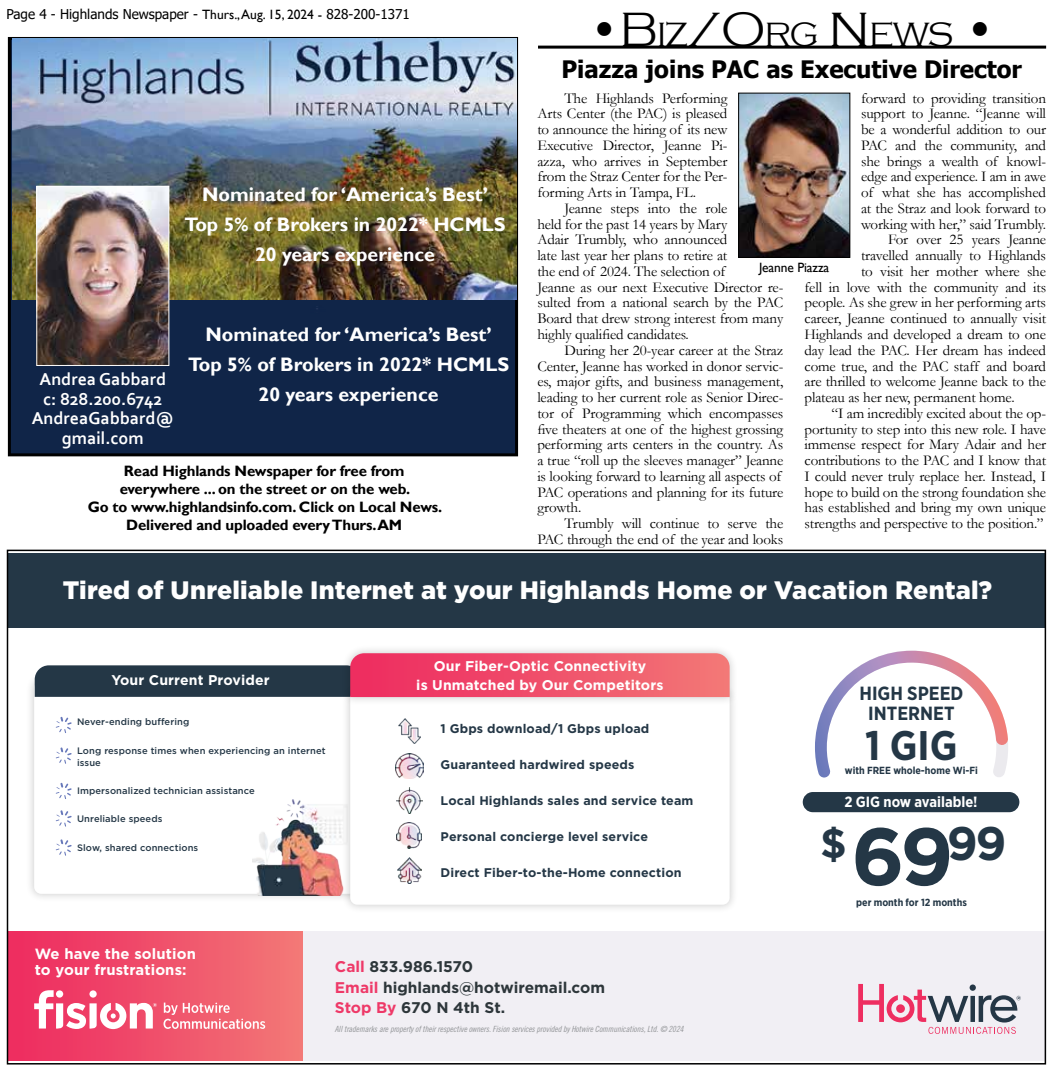
<style>
.page{position:relative;width:1053px;height:1069px;background:#fff}
.page>*{position:absolute;margin:0;border:0;box-sizing:border-box;transform-origin:0 0}
.t1{font:700 80.85px "Gotham";color:#243746}
.t2{font:700 41.25px "Gotham Narrow";color:#243746}
.t3{font:300 34.65px "Copperplate Gothic";letter-spacing:-.04em;color:#000}
.t4{font:900 25.2px "Gotham";letter-spacing:.005em;color:#fff}
.t5{font:700 24px "Tahoma";color:#000}
.t6{font:700 19.5px/30px "Gill Sans";color:#fff;text-align:center}
.t7{font:700 19.05px/19.6px "Gotham Narrow";color:#243746;text-align:center}
.t8{font:700 18px/19.5px "Corbel";color:#fff;text-align:center}
.t9{font:700 15.45px/20.1px "Gotham";color:#2d363a}
.t10{font:15px/15.8px "Garamond";letter-spacing:-.01em;color:#000}
.t11{font:700 15px/18px "Gill Sans";letter-spacing:-.01em;color:#000;text-align:center}
.t12{font:700 14.85px/16.2px "Gotham";letter-spacing:.01em;color:#fff}
.t13{font:700 14.85px "Gotham Narrow";color:#fff}
.t14{font:700 14.1px/18.8px "Gotham";letter-spacing:.01em;color:#fff;text-align:center}
.t15{font:13.5px "Tahoma";color:#000}
.t16{font:13.5px "Gill Sans";letter-spacing:-.01em;color:#000}
.t17{font:700 12.45px "Gotham";letter-spacing:.01em;color:#243746}
.t18{font:700 10.35px "Gotham Narrow";color:#243746}
.t19{font:500 9.45px/12.5px "Gotham";letter-spacing:.01em;color:#243746}
.t20{font:8.55px "Trade Gothic LT Std Cn 18 Obl";letter-spacing:-.01em;color:#939598}
.s1{font-family:"Gill Sans"}
.s2{font-size:49.5px}
.s3{color:#ee3968}
</style>
<div class="page">
<div style="left:12px;top:41px;width:502px;height:411px;background:#102548"></div>
<div style="left:8px;top:37px;width:510px;height:419px;border:3px solid #000"></div>
<img style="left:13px;top:38px;width:504px;height:261px">
<img style="left:38px;top:188px;width:129px;height:176px">
<div style="left:36px;top:186px;width:133px;height:180px;border:1px solid #fff"></div>
<hr style="left:538px;top:46px;width:508px;height:3px;background:#000">
<div style="left:8px;top:930px;width:1037px;height:130px;background:#f1eff4"></div>
<div style="left:8px;top:553px;width:1037px;height:74px;background:#243746"></div>
<svg style="left:858px;top:984px;width:163px;height:49px"></svg>
<div style="left:8px;top:930px;width:295px;height:130px;background:linear-gradient(to right,#ed2a60,#f37877)"></div>
<svg style="left:34px;top:989px;width:123px;height:39px"></svg>
<svg style="left:164px;top:1002px;width:101px;height:26px;background:#f3828e"></svg>
<div style="left:26px;top:671px;width:343px;height:231px;background:#000;opacity:.2"></div>
<div style="left:34px;top:680px;width:327px;height:213px;background:#fff;border-radius:7px"></div>
<svg style="left:56px;top:716px;width:16px;height:17px"></svg>
<svg style="left:56px;top:747px;width:16px;height:16px"></svg>
<svg style="left:56px;top:782px;width:16px;height:17px"></svg>
<svg style="left:56px;top:810px;width:16px;height:16px"></svg>
<svg style="left:56px;top:839px;width:16px;height:16px"></svg>
<img style="left:253px;top:799px;width:89px;height:95px">
<div style="left:342px;top:682px;width:396px;height:231px;background:#000;opacity:.2"></div>
<div style="left:350px;top:691px;width:380px;height:213px;background:#fff;border-radius:7px"></div>
<div style="left:342px;top:644px;width:396px;height:61px;background:#000;opacity:.2"></div>
<svg style="left:35px;top:653px;width:695px;height:44px;background:#af5f72"></svg>
<img style="left:397px;top:822px;width:25px;height:25px">
<img style="left:397px;top:857px;width:25px;height:26px">
<img style="left:396px;top:753px;width:27px;height:24px">
<img style="left:396px;top:787px;width:27px;height:26px">
<img style="left:399px;top:718px;width:21px;height:25px">
<svg style="left:815px;top:650px;width:193px;height:127px"></svg>
<div style="left:803px;top:791px;width:216px;height:21px;background:#243746;border-radius:10px"></div>
<img style="left:740px;top:95px;width:108px;height:161px">
<div style="left:738px;top:93px;width:112px;height:165px;border:1px solid #000"></div>
<p class="t15" style="left:6px;top:5px;width:405px">Page 4 - Highlands Newspaper - <span class="s1">Thurs., Aug. 15, 2024 -</span> 828-200-1371</p>
<h3 class="t6" style="left:185px;top:180px;width:323px">Nominated for ‘America’s Best’<br>Top 5% of Brokers in 2022* HCMLS<br>20 years experience</h3>
<p class="t8" style="left:32px;top:369px;width:144px">Andrea Gabbard c: 828.200.6742<br>AndreaGabbard@ gmail.com</p>
<h3 class="t6" style="left:188px;top:320px;width:323px">Nominated for ‘America’s Best’<br>Top 5% of Brokers in 2022* HCMLS<br>20 years experience</h3>
<p class="t11" style="left:88px;top:462px;width:356px">Read Highlands Newspaper for free from everywhere ... on the street or on the web.<br>Go to www.highlandsinfo.com. Click on Local News.<br>Delivered and uploaded every Thurs.AM</p>
<h3 class="t3" style="left:588px;top:15px;width:410px"><span class="s2">•B</span>IZ<span class="s2">/O</span> RG <span class="s2">N</span> EWS <span class="s2">•</span></h3>
<h3 class="t5" style="left:562px;top:52px;width:462px">Piazza joins PAC as Executive Director</h3>
<p class="t10" style="left:537px;top:89px;width:192px;text-align:justify;text-indent:27px">The Highlands Performing Arts Center (the PAC) is pleased to announce the hiring of its new Executive Director, Jeanne Pi&shy;azza, who arrives in September from the Straz Center for the Per&shy;forming Arts in Tampa, FL.</p>
<p class="t10" style="left:537px;top:200px;width:248px;text-indent:27px">Jeanne steps into the role<br>held for the past 14 years by Mary<br>Adair Trumbly, who announced<br>late last year her plans to retire at<br>the end of 2024. The selection of<br>Jeanne as our next Executive Director re&shy;sulted from a national search by the PAC Board that drew strong interest from many highly qualified candidates.</p>
<p class="t10" style="left:537px;top:341px;width:248px;text-indent:27px">During her 20-year career at the Straz Center, Jeanne has worked in donor servic&shy;es, major gifts, and business management, leading to her current role as Senior Direc&shy;tor of Programming which encompasses five theaters at one of the highest grossing performing arts centers in the country. As a true “roll up the sleeves manager” Jeanne is looking forward to learning all aspects of PAC operations and planning for its future growth.</p>
<p class="t10" style="left:537px;top:515px;width:248px;text-align:right">Trumbly will continue to serve the<br>PAC through the end of the year and looks</p>
<p class="t10" style="left:861px;top:89px;width:187px">forward to providing transition</p>
<p class="t10" style="left:861px;top:105px;width:187px">support to Jeanne. “Jeanne will</p>
<p class="t10" style="left:861px;top:121px;width:187px">be a wonderful addition to our</p>
<p class="t10" style="left:861px;top:137px;width:187px">PAC and the community, and</p>
<p class="t10" style="left:861px;top:152px;width:187px">she brings a wealth of knowl-</p>
<p class="t10" style="left:861px;top:168px;width:187px">edge and experience. I am in awe</p>
<p class="t10" style="left:861px;top:184px;width:187px">of what she has accomplished</p>
<p class="t10" style="left:861px;top:200px;width:187px">at the Straz and look forward to</p>
<p class="t10" style="left:861px;top:215px;width:187px">working with her,” said Trumbly.</p>
<p class="t10" style="left:888px;top:231px;width:160px">For over 25 years Jeanne</p>
<p class="t10" style="left:861px;top:247px;width:187px">travelled annually to Highlands</p>
<p class="t10" style="left:861px;top:263px;width:187px">to visit her mother where she</p>
<p class="t10" style="left:805px;top:278px;width:243px">fell in love with the community and its</p>
<p class="t10" style="left:805px;top:294px;width:243px">people. As she grew in her performing arts</p>
<p class="t10" style="left:805px;top:310px;width:243px">career, Jeanne continued to annually visit</p>
<p class="t10" style="left:805px;top:326px;width:243px">Highlands and developed a dream to one</p>
<p class="t10" style="left:805px;top:341px;width:243px">day lead the PAC. Her dream has indeed</p>
<p class="t10" style="left:805px;top:357px;width:243px">come true, and the PAC staff and board</p>
<p class="t10" style="left:805px;top:373px;width:243px">are thrilled to welcome Jeanne back to the</p>
<p class="t10" style="left:805px;top:389px;width:212px">plateau as her new, permanent home.</p>
<p class="t10" style="left:832px;top:404px;width:216px">“I am incredibly excited about the op-</p>
<p class="t10" style="left:805px;top:420px;width:243px">portunity to step into this new role. I have</p>
<p class="t10" style="left:805px;top:436px;width:243px">immense respect for Mary Adair and her</p>
<p class="t10" style="left:805px;top:452px;width:243px">contributions to the PAC and I know that</p>
<p class="t10" style="left:805px;top:467px;width:243px">I could never truly replace her. Instead, I</p>
<p class="t10" style="left:805px;top:483px;width:243px">hope to build on the strong foundation she</p>
<p class="t10" style="left:805px;top:499px;width:243px">has established and bring my own unique</p>
<p class="t10" style="left:805px;top:515px;width:240px">strengths and perspective to the position.”</p>
<p class="t16" style="left:759px;top:259px;width:72px">Jeanne Piazza</p>
<h3 class="t4" style="left:63px;top:575px;width:931px">Tired of Unreliable Internet at your Highlands Home or Vacation Rental?</h3>
<p class="t14" style="left:111px;top:669px;width:160px">Your Current Provider</p>
<p class="t19" style="left:77px;top:715px;width:114px">Never-ending buffering</p>
<p class="t19" style="left:77px;top:743px;width:250px">Long response times when experiencing an internet issue</p>
<p class="t19" style="left:77px;top:784px;width:179px">Impersonalized technician assistance</p>
<p class="t19" style="left:77px;top:812px;width:87px">Unreliable speeds</p>
<p class="t19" style="left:77px;top:840px;width:123px">Slow, shared connections</p>
<p class="t14" style="left:416px;top:656px;width:249px">Our Fiber-Optic Connectivity<br>is Unmatched by Our Competitors</p>
<p class="t17" style="left:441px;top:721px;width:210px">1 Gbps download/1 Gbps upload</p>
<p class="t17" style="left:441px;top:756px;width:195px">Guaranteed hardwired speeds</p>
<p class="t17" style="left:441px;top:792px;width:254px">Local Highlands sales and service team</p>
<p class="t17" style="left:441px;top:828px;width:209px">Personal concierge level service</p>
<p class="t17" style="left:441px;top:864px;width:242px">Direct Fiber-to-the-Home connection</p>
<p class="t12" style="left:35px;top:944px;width:163px">We have the solution to your frustrations:</p>
<p class="t9" style="left:335px;top:956px;width:272px"><span class="s3">Call</span> 833.986.1570<br><span class="s3">Email</span> highlands@hotwiremail.com<br><span class="s3">Stop By</span> 670 N 4th St.</p>
<p class="t20" style="left:335px;top:1023px;width:350px">All trademarks are property of their respective owners. Fision services provided by Hotwire Communications, Ltd. © 2024</p>
<p class="t7" style="left:859px;top:683px;width:105px">HIGH SPEED<br>INTERNET</p>
<h2 class="t2" style="left:865px;top:718px;width:94px">1 GIG</h2>
<p class="t18" style="left:845px;top:763px;width:135px">with FREE whole-home Wi-Fi</p>
<p class="t13" style="left:845px;top:791px;width:135px">2 GIG now available!</p>
<h1 class="t1" style="left:820px;top:809px;width:188px"><sup>$</sup> 69<sup>99</sup></h1>
<p class="t18" style="left:856px;top:895px;width:112px">per month for 12 months</p>
</div>
